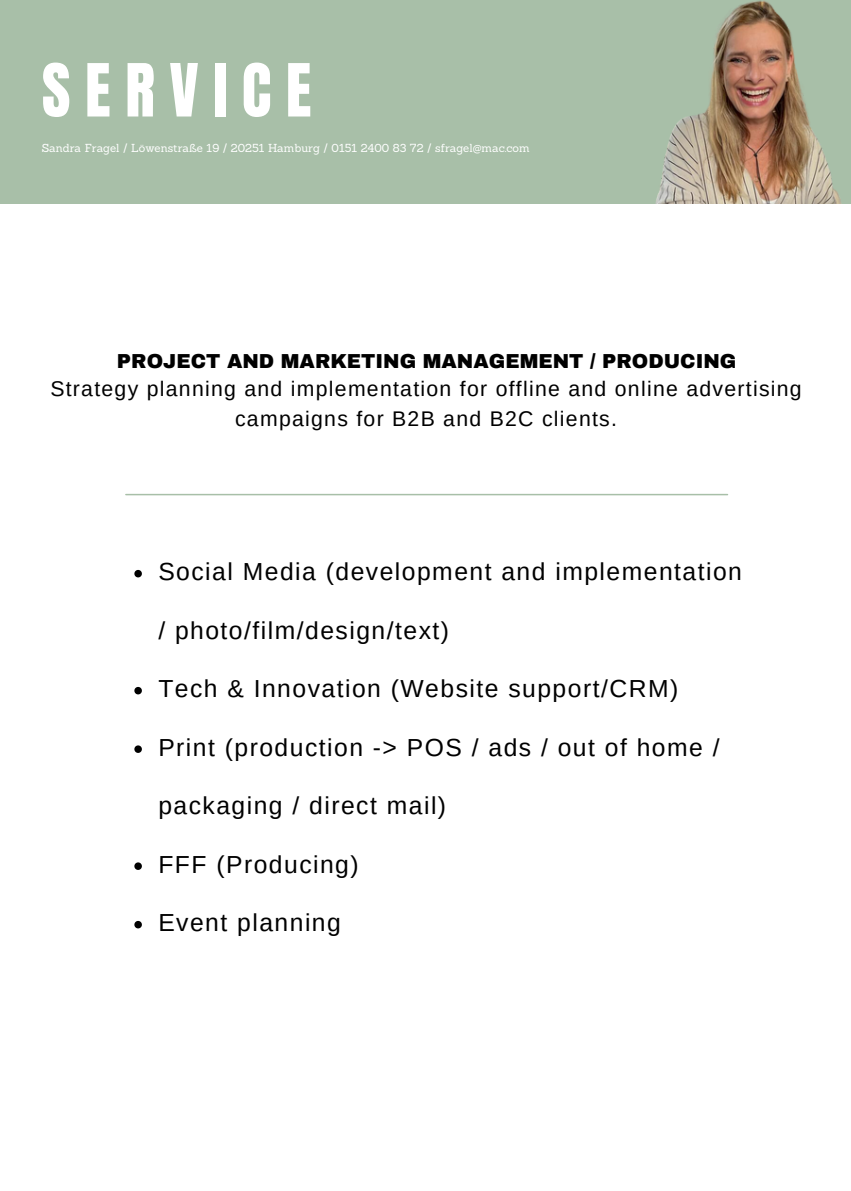
<style>
.page{position:relative;width:851px;height:1191px;background:#fff}
.page>*{position:absolute;margin:0;border:0;box-sizing:border-box;transform-origin:0 0}
.t1{font:62.2px "Anton";letter-spacing:.235em;color:#fff}
.t2{font:24.6px "Arimo";letter-spacing:.06em;color:#000}
.t3{font:21.2px/29.6px "Arimo";letter-spacing:.06em;color:#000;text-align:center}
.t4{font:900 19.8px "Archivo";color:#000}
.t5{font:11.4px "Sanchez";color:#fff}
</style>
<div class="page">
<div style="left:0;top:0;width:850px;height:204px;background:#a8bfa8"></div>
<svg style="left:134px;top:570px;width:8px;height:7px"></svg>
<svg style="left:134px;top:687px;width:8px;height:7px"></svg>
<svg style="left:134px;top:745px;width:8px;height:8px"></svg>
<svg style="left:134px;top:862px;width:8px;height:8px"></svg>
<svg style="left:134px;top:921px;width:8px;height:7px"></svg>
<hr style="left:126px;top:494px;width:601px;height:1px;background:#a8bfa8">
<img style="left:655px;top:0;width:187px;height:204px">
<p class="t1" style="left:42px;top:46px;width:271px">SERVICE</p>
<p class="t5" style="left:42px;top:141px;width:489px">Sandra Fragel / Löwenstraße 19 / 20251 Hamburg / 0151 2400 83 72 / sfragel@mac.com</p>
<p class="t4" style="left:117px;top:350px;width:620px">PROJECT AND MARKETING MANAGEMENT / PRODUCING</p>
<p class="t3" style="left:50px;top:374px;width:752px">Strategy planning and implementation for offline and online advertising campaigns for B2B and B2C clients.</p>
<p class="t2" style="left:158px;top:558px;width:585px">Social Media (development and implementation</p>
<p class="t2" style="left:158px;top:617px;width:292px">/ photo/film/design/text)</p>
<p class="t2" style="left:158px;top:675px;width:521px">Tech &amp; Innovation (Website support/CRM)</p>
<p class="t2" style="left:158px;top:734px;width:562px">Print (production -&gt; POS / ads / out of home /</p>
<p class="t2" style="left:158px;top:792px;width:289px">packaging / direct mail)</p>
<p class="t2" style="left:158px;top:851px;width:202px">FFF (Producing)</p>
<p class="t2" style="left:158px;top:909px;width:184px">Event planning</p>
</div>
